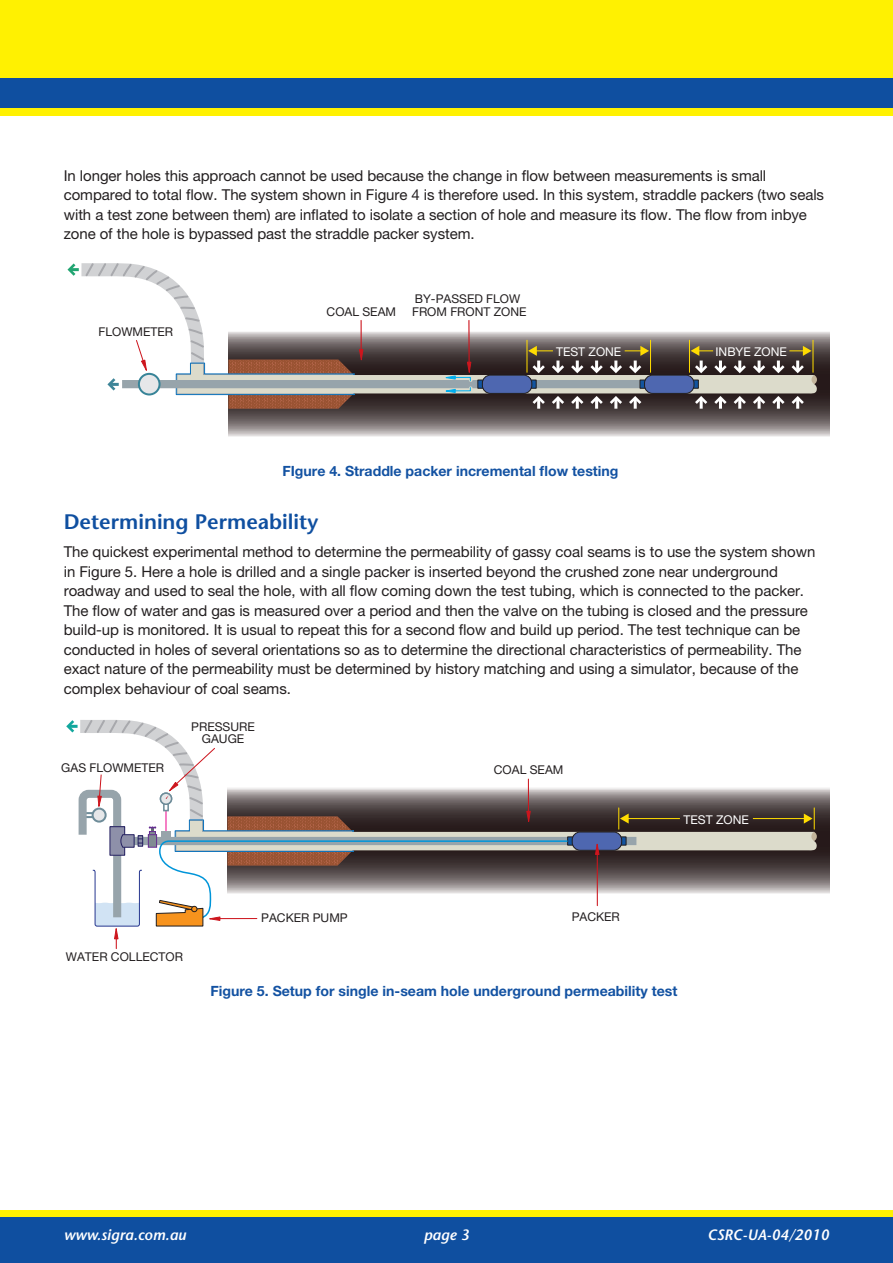
<style>
.page{position:relative;width:893px;height:1263px;background:#fff}
.page>*{position:absolute;margin:0;border:0;box-sizing:border-box;transform-origin:0 0}
.t1{font:600 21px "Stone Sans Std";color:#0f4fa0}
.bodycopy{font:15px/19.5px "Helvetica Neue LT Pro";letter-spacing:-.005em;color:#231f20}
.t2{font:italic 600 15px "Stone Sans Std";color:#fff}
.t3{font:700 14.1px "Helvetica Neue LT Pro";color:#1352a2}
.t4{font:12.15px/12.5px "Helvetica Neue LT Pro";color:#231f20;text-align:center}
.t5{font:12.15px "Helvetica Neue LT Pro";color:#fff}
</style>
<div class="page">
<div style="left:0;top:100px;width:893px;height:16px;background:#fff101"></div>
<div style="left:0;top:0;width:893px;height:78px;background:#fff101"></div>
<div style="left:0;top:78px;width:893px;height:30px;background:#0f4fa0"></div>
<div style="left:0;top:1215px;width:893px;height:48px;background:#0f4fa0"></div>
<div style="left:0;top:1210px;width:893px;height:7px;background:#fff101"></div>
<svg style="left:66px;top:720px;width:751px;height:229px"></svg>
<svg style="left:228px;top:332px;width:601px;height:105px;background:#817a7a"></svg>
<svg style="left:67px;top:263px;width:750px;height:146px"></svg>
<p class="bodycopy" style="left:64px;top:166px;width:762px">In longer holes this approach cannot be used because the change in flow between measurements is small compared to total flow. The system shown in Figure 4 is therefore used. In this system, straddle packers (two seals with a test zone between them) are inflated to isolate a section of hole and measure its flow. The flow from inbye zone of the hole is bypassed past the straddle packer system.</p>
<p class="t4" style="left:99px;top:325px;width:76px">FLOWMETER</p>
<p class="t4" style="left:327px;top:305px;width:71px">COAL SEAM</p>
<p class="t4" style="left:412px;top:292px;width:116px;text-align:left">BY-PASSED FLOW<br>FROM FRONT ZONE</p>
<p class="t5" style="left:556px;top:344px;width:67px">TEST ZONE</p>
<p class="t5" style="left:715px;top:344px;width:73px">INBYE ZONE</p>
<p class="t3" style="left:282px;top:462px;width:338px">FIgure 4. Straddle packer incremental flow testing</p>
<h4 class="t1" style="left:64px;top:509px;width:256px">Determining Permeability</h4>
<p class="bodycopy" style="left:64px;top:542px;width:753px">The quickest experimental method to determine the permeability of gassy coal seams is to use the system shown in Figure 5. Here a hole is drilled and a single packer is inserted beyond the crushed zone near underground roadway and used to seal the hole, with all flow coming down the test tubing, which is connected to the packer.<br>The flow of water and gas is measured over a period and then the valve on the tubing is closed and the pressure build-up is monitored. It is usual to repeat this for a second flow and build up period. The test technique can be conducted in holes of several orientations so as to determine the directional characteristics of permeability. The exact nature of the permeability must be determined by history matching and using a simulator, because of the complex behaviour of coal seams.</p>
<p class="t4" style="left:61px;top:762px;width:104px">GAS FLOWMETER</p>
<p class="t4" style="left:191px;top:720px;width:65px">PRESSURE<br>GAUGE</p>
<p class="t4" style="left:494px;top:764px;width:71px">COAL SEAM</p>
<p class="t5" style="left:684px;top:812px;width:67px">TEST ZONE</p>
<p class="t4" style="left:66px;top:950px;width:119px">WATER COLLECTOR</p>
<p class="t4" style="left:261px;top:912px;width:88px">PACKER PUMP</p>
<p class="t4" style="left:572px;top:911px;width:50px">PACKER</p>
<p class="t3" style="left:210px;top:982px;width:468px">Figure 5. Setup for single in-seam hole underground permeability test</p>
<p class="t2" style="left:64px;top:1226px;width:124px">www.sigra.com.au</p>
<p class="t2" style="left:424px;top:1226px;width:47px">page 3</p>
<p class="t2" style="left:707px;top:1226px;width:123px">CSRC-UA-04/2010</p>
</div>
